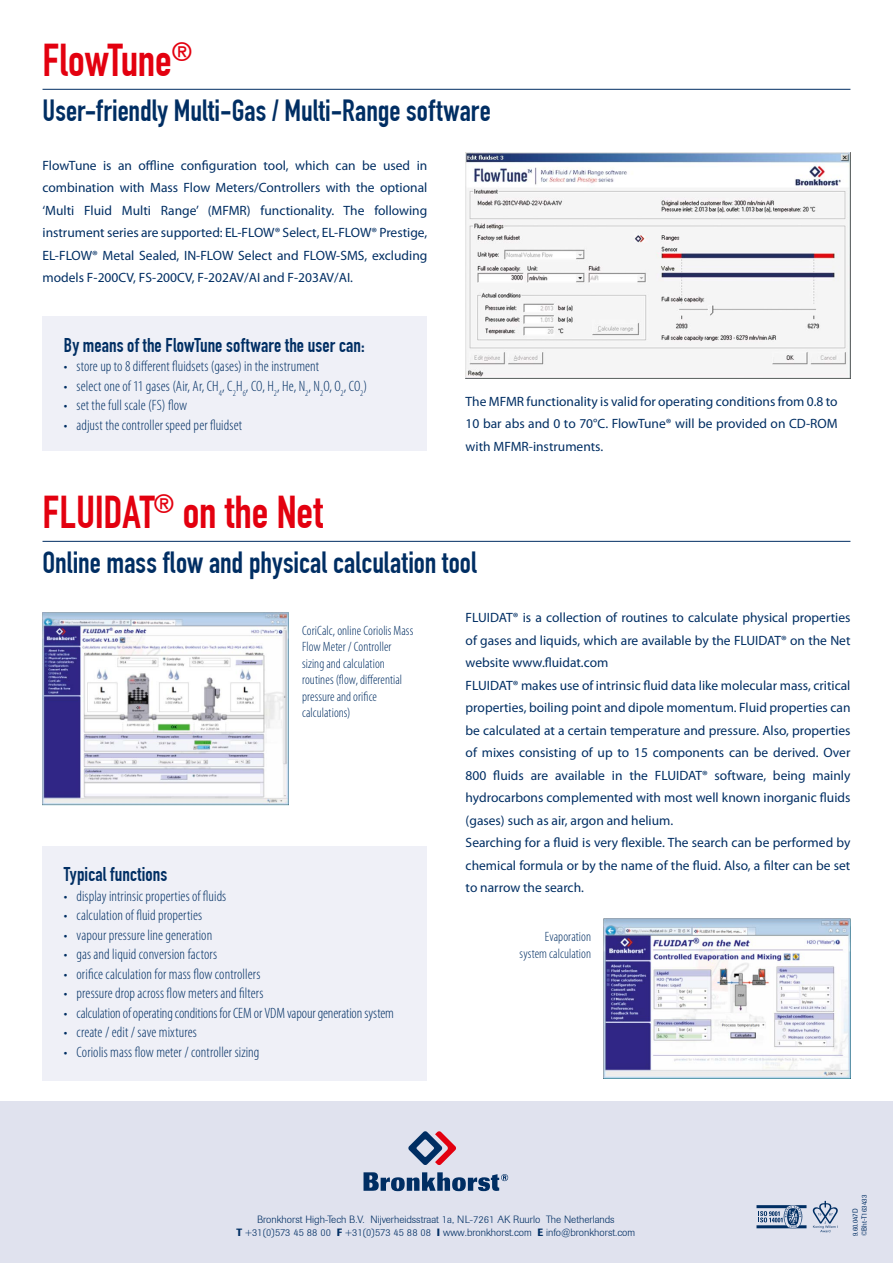
<style>
.page{position:relative;width:893px;height:1263px;background:#fff}
.page>*{position:absolute;margin:0;border:0;box-sizing:border-box;transform-origin:0 0}
.t1{font:45px "DIN Engschrift";letter-spacing:-.005em;color:#e3000f}
.t2{font:30px "DIN Engschrift";letter-spacing:.005em;color:#002e63}
.t3{font:19.5px "DIN Engschrift";letter-spacing:.005em;color:#002e63}
.t4{font:300 condensed 15px "Myriad Pro";letter-spacing:.005em;color:#002e63}
.t5{font:13.5px/22.5px "Myriad Pro";color:#002e63;text-align:justify}
.t6{font:300 condensed 13.5px/16.5px "Myriad Pro";letter-spacing:.005em;color:#002e63;text-align:right}
.t7{font:300 10.5px/12.6px "Berthold Imago";color:#002e63;text-align:center}
.t8{font:7.5px/9px "Berthold Imago";color:#002e63;scale:.9 1}
.s1{font-weight:500}
</style>
<div class="page">
<div style="left:0;top:1101px;width:893px;height:162px;background:#e0e2ee"></div>
<svg style="left:812px;top:1201px;width:26px;height:31px"></svg>
<svg style="left:756px;top:1205px;width:50px;height:23px"></svg>
<svg style="left:408px;top:1131px;width:48px;height:34px"></svg>
<svg style="left:363px;top:1172px;width:145px;height:19px"></svg>
<hr style="left:43px;top:541px;width:807px;height:1px;background:#002e63">
<img style="left:604px;top:918px;width:246px;height:160px">
<img style="left:43px;top:612px;width:246px;height:194px">
<img style="left:466px;top:153px;width:384px;height:225px">
<hr style="left:43px;top:89px;width:807px;height:1px;background:#002e63">
<div style="left:43px;top:316px;width:384px;height:135px;background:#eff0f7"></div>
<div style="left:43px;top:846px;width:384px;height:234px;background:#eff0f7"></div>
<h1 class="t1" style="left:43px;top:34px;width:151px">FlowTune<sup>®</sup></h1>
<h2 class="t2" style="left:43px;top:93px;width:450px">User-friendly Multi-Gas / Multi-Range software</h2>
<p class="t5" style="left:43px;top:154px;width:386px">FlowTune is an offline configuration tool, which can be used in combination with Mass Flow Meters/Controllers with the optional ‘Multi Fluid Multi Range’ (MFMR) functionality. The following instrument series are supported: EL-FLOW® Select, EL-FLOW® Prestige, EL-FLOW® Metal Sealed, IN-FLOW Select and FLOW-SMS, excluding models F-200CV, FS-200CV, F-202AV/AI and F-203AV/AI.</p>
<h3 class="t3" style="left:64px;top:333px;width:302px">By means of the FlowTune software the user can:</h3>
<p class="t4" style="left:64px;top:357px;width:257px">• store up to 8 different fluidsets (gases) in the instrument</p>
<p class="t4" style="left:64px;top:377px;width:305px">• select one of 11 gases (Air, Ar, CH<sub>4</sub>, C<sub>2</sub>H<sub>6</sub>, CO, H<sub>2</sub>, He, N<sub>2</sub>, N<sub>2</sub>O, O<sub>2</sub>, CO<sub>2</sub>)</p>
<p class="t4" style="left:64px;top:396px;width:125px">• set the full scale (FS) flow</p>
<p class="t4" style="left:64px;top:416px;width:180px">• adjust the controller speed per fluidset</p>
<p class="t5" style="left:466px;top:390px;width:374px">The MFMR functionality is valid for operating conditions from 0.8 to 10 bar abs and 0 to 70°C. FlowTune® will be provided on CD-ROM with MFMR-instruments.</p>
<h1 class="t1" style="left:43px;top:486px;width:282px">FLUIDAT<sup>®</sup> on the Net</h1>
<h2 class="t2" style="left:43px;top:545px;width:436px">Online mass flow and physical calculation tool</h2>
<p class="t5" style="left:466px;top:606px;width:386px;text-align:left">FLUIDAT® is a collection of routines to calculate physical properties of gases and liquids, which are available by the FLUIDAT® on the Net website www.fluidat.com<br>FLUIDAT® makes use of intrinsic fluid data like molecular mass, critical properties, boiling point and dipole momentum. Fluid properties can be calculated at a certain temperature and pressure. Also, properties of mixes consisting of up to 15 components can be derived. Over 800 fluids are available in the FLUIDAT® software, being mainly hydrocarbons complemented with most well known inorganic fluids (gases) such as air, argon and helium.<br>Searching for a fluid is very flexible. The search can be performed by chemical formula or by the name of the fluid. Also, a filter can be set to narrow the search.</p>
<p class="t6" style="left:302px;top:622px;width:113px;text-align:left">CoriCalc, online Coriolis Mass<br>Flow Meter / Controller sizing and calculation routines (flow, differential pressure and orifice calculations)</p>
<h3 class="t3" style="left:64px;top:863px;width:105px">Typical functions</h3>
<p class="t4" style="left:64px;top:887px;width:164px">• display intrinsic properties of fluids</p>
<p class="t4" style="left:64px;top:906px;width:140px">• calculation of fluid properties</p>
<p class="t4" style="left:64px;top:926px;width:150px">• vapour pressure line generation</p>
<p class="t4" style="left:64px;top:945px;width:155px">• gas and liquid conversion factors</p>
<p class="t4" style="left:64px;top:965px;width:198px">• orifice calculation for mass flow controllers</p>
<p class="t4" style="left:64px;top:984px;width:201px">• pressure drop across flow meters and filters</p>
<p class="t4" style="left:64px;top:1004px;width:332px">• calculation of operating conditions for CEM or VDM vapour generation system</p>
<p class="t4" style="left:64px;top:1023px;width:135px">• create / edit / save mixtures</p>
<p class="t4" style="left:64px;top:1043px;width:197px">• Coriolis mass flow meter / controller sizing</p>
<p class="t6" style="left:520px;top:928px;width:73px">Evaporation system calculation</p>
<p class="t7" style="left:236px;top:1213px;width:400px">Bronkhorst High-Tech B.V. Nijverheidsstraat 1a, NL-7261 AK Ruurlo The Netherlands<br><span class="s1">T</span> +31(0)573 45 88 00 <span class="s1">F</span> +31(0)573 45 88 08 <span class="s1">I</span> www.bronkhorst.com <span class="s1">E</span> info@bronkhorst.com</p>
<p class="t8" style="left:851px;top:1236px;width:47px;rotate:-90deg">9.60.047D ©Bht-T163433</p>
</div>
